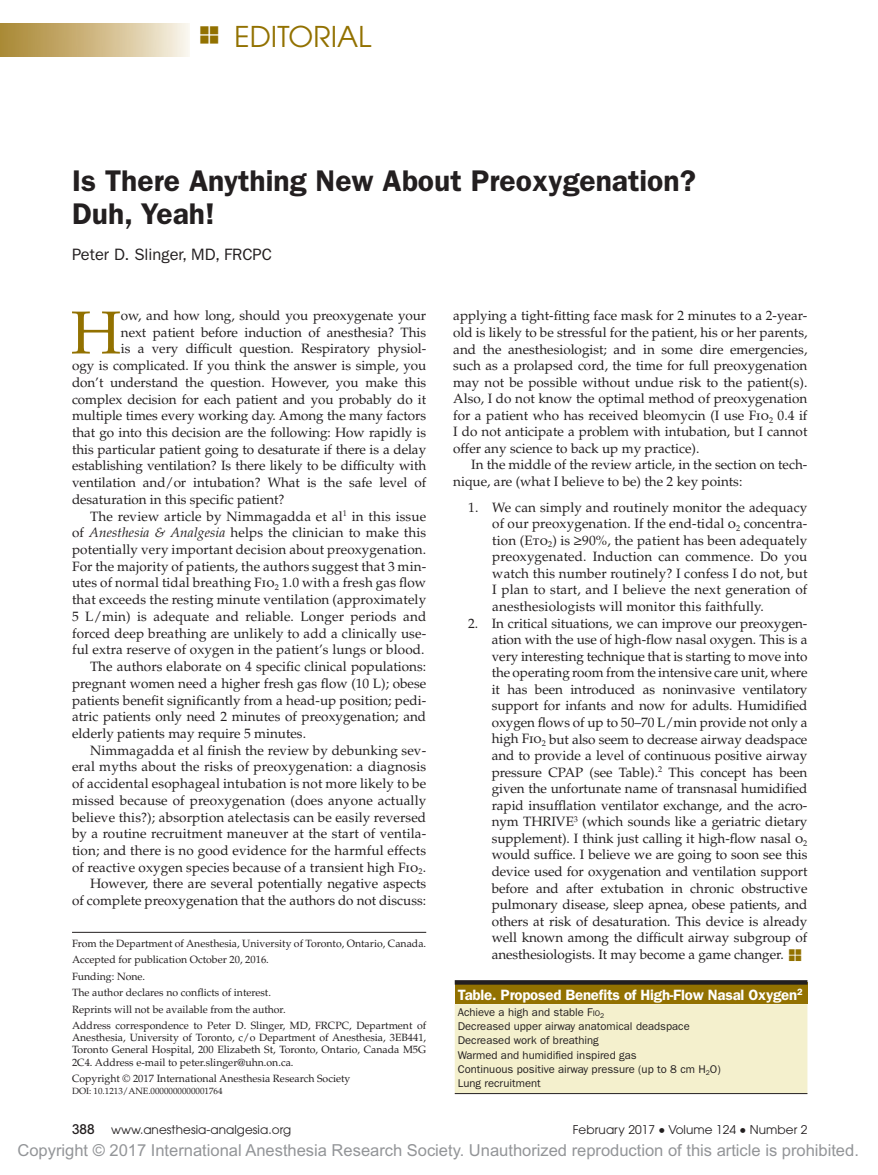
<style>
.page{position:relative;width:878px;height:1175px;background:#fff}
.page>*{position:absolute;margin:0;border:0;box-sizing:border-box;transform-origin:0 0}
.t1{font:60.6px "Palatino LT Std";color:#927100}
.t2{font:600 30px/33px "ITC Franklin Gothic Std";color:#231f20}
.t3{font:28.5px "Avant Garde";color:#927100}
.t4{font:16.5px "Arial MT Std";color:#939598}
.t5{font:16.5px "ITC Franklin Gothic Std";color:#231f20}
.t6{font:600 15px "ITC Franklin Gothic Std";letter-spacing:-.015em;color:#fff}
.t7{font:13.5px/16.5px "Palatino LT Std";color:#231f20;text-align:justify}
.t8{font:12px "Avant Garde";letter-spacing:.005em;color:#231f20}
.t9{font:11.25px/14.2px "ITC Franklin Gothic Std";color:#231f20}
.t10{font:10.5px/16.5px "Palatino LT Std";color:#231f20}
.t11{font:9px "Palatino LT Std";color:#231f20}
.s1{font-style:italic}
.s2{font-family:"Gandhari Unicode"}
.s3{font-size:8.25px}
.s4{font-weight:500;font-stretch:condensed;font-size:13.5px}
.s5{font-family:"Gandhari Unicode";font-size:18.75px}
</style>
<div class="page">
<hr style="left:72px;top:932px;width:354px;height:1px;background:#231f20">
<div style="left:454px;top:982px;width:353px;height:22px;background:#927100"></div>
<div style="left:454px;top:1004px;width:353px;height:89px;background:#f4f0cd"></div>
<hr style="left:454px;top:1093px;width:353px;height:1px;background:#231f20">
<svg style="left:454px;top:980px;width:353px;height:4px"></svg>
<div style="left:0;top:24px;width:189px;height:33px;background:linear-gradient(to right,#a8842d,#f7f0e3)"></div>
<h3 class="t3" style="left:234px;top:20px;width:138px">Editorial</h3>
<h2 class="t2" style="left:72px;top:165px;width:625px">Is There Anything New About Preoxygenation?<br>Duh, Yeah!</h2>
<p class="t5" style="left:72px;top:244px;width:201px">Peter D. Slinger, MD, FRCPC</p>
<h1 class="t1" style="left:71px;top:297px;width:52px">H</h1>
<p class="t7" style="left:121px;top:308px;width:307px">ow, and how long, should you preoxygenate your</p>
<p class="t7" style="left:121px;top:324px;width:307px">next patient before induction of anesthesia? This</p>
<p class="t7" style="left:121px;top:341px;width:307px">is a very difficult question. Respiratory physiol-</p>
<p class="t7" style="left:72px;top:357px;width:356px">ogy is complicated. If you think the answer is simple, you</p>
<p class="t7" style="left:72px;top:374px;width:356px">don’t understand the question. However, you make this</p>
<p class="t7" style="left:72px;top:391px;width:356px">complex decision for each patient and you probably do it</p>
<p class="t7" style="left:72px;top:408px;width:355px">multiple times every working day. Among the many factors</p>
<p class="t7" style="left:72px;top:424px;width:355px">that go into this decision are the following: How rapidly is</p>
<p class="t7" style="left:72px;top:441px;width:355px">this particular patient going to desaturate if there is a delay</p>
<p class="t7" style="left:72px;top:458px;width:356px">establishing ventilation? Is there likely to be difficulty with</p>
<p class="t7" style="left:72px;top:474px;width:356px">ventilation and/or intubation? What is the safe level of</p>
<p class="t7" style="left:72px;top:491px;width:214px">desaturation in this specific patient?</p>
<p class="t7" style="left:90px;top:508px;width:337px">The review article by Nimmagadda et al<sup>1</sup> in this issue</p>
<p class="t7" style="left:72px;top:525px;width:355px">of <span class="s1">Anesthesia &amp; Analgesia</span> helps the clinician to make this</p>
<p class="t7" style="left:72px;top:541px;width:355px">potentially very important decision about preoxygenation.</p>
<p class="t7" style="left:72px;top:558px;width:356px">For the majority of patients, the authors suggest that 3 min-</p>
<p class="t7" style="left:72px;top:575px;width:355px">utes of normal tidal breathing Fio<sub>2</sub> 1.0 with a fresh gas flow</p>
<p class="t7" style="left:72px;top:591px;width:355px">that exceeds the resting minute ventilation (approximately</p>
<p class="t7" style="left:72px;top:608px;width:356px">5 L/min) is adequate and reliable. Longer periods and</p>
<p class="t7" style="left:72px;top:625px;width:356px">forced deep breathing are unlikely to add a clinically use-</p>
<p class="t7" style="left:72px;top:641px;width:354px">ful extra reserve of oxygen in the patient’s lungs or blood.</p>
<p class="t7" style="left:90px;top:658px;width:337px">The authors elaborate on 4 specific clinical populations:</p>
<p class="t7" style="left:72px;top:675px;width:356px">pregnant women need a higher fresh gas flow (10 L); obese</p>
<p class="t7" style="left:72px;top:692px;width:355px">patients benefit significantly from a head-up position; pedi-</p>
<p class="t7" style="left:72px;top:708px;width:355px">atric patients only need 2 minutes of preoxygenation; and</p>
<p class="t7" style="left:72px;top:725px;width:235px">elderly patients may require 5 minutes.</p>
<p class="t7" style="left:90px;top:742px;width:338px">Nimmagadda et al finish the review by debunking sev-</p>
<p class="t7" style="left:72px;top:758px;width:356px">eral myths about the risks of preoxygenation: a diagnosis</p>
<p class="t7" style="left:72px;top:775px;width:356px">of accidental esophageal intubation is not more likely to be</p>
<p class="t7" style="left:72px;top:792px;width:356px">missed because of preoxygenation (does anyone actually</p>
<p class="t7" style="left:72px;top:809px;width:356px">believe this?); absorption atelectasis can be easily reversed</p>
<p class="t7" style="left:72px;top:825px;width:355px">by a routine recruitment maneuver at the start of ventila-</p>
<p class="t7" style="left:72px;top:842px;width:355px">tion; and there is no good evidence for the harmful effects</p>
<p class="t7" style="left:72px;top:859px;width:356px">of reactive oxygen species because of a transient high Fio<sub>2</sub>.</p>
<p class="t7" style="left:90px;top:875px;width:338px">However, there are several potentially negative aspects</p>
<p class="t7" style="left:72px;top:892px;width:355px">of complete preoxygenation that the authors do not discuss:</p>
<p class="t10" style="left:72px;top:935px;width:356px">From the Department of Anesthesia, University of Toronto, Ontario, Canada.<br>Accepted for publication October 20, 2016.<br>Funding: None.<br>The author declares no conflicts of interest.<br>Reprints will not be available from the author.<br>Address correspondence to Peter D. Slinger, MD, FRCPC, Department of</p>
<p class="t10" style="left:72px;top:1032px;width:356px;line-height:12px;text-align:justify">Anesthesia, University of Toronto, c/o Department of Anesthesia, 3EB441, Toronto General Hospital, 200 Elizabeth St, Toronto, Ontario, Canada M5G 2C4. Address e-mail to peter.slinger@uhn.on.ca.</p>
<p class="t10" style="left:72px;top:1070px;width:280px">Copyright © 2017 International Anesthesia Research Society</p>
<p class="t11" style="left:72px;top:1085px;width:152px">DOI: 10.1213/ANE.0000000000001764</p>
<p class="t7" style="left:453px;top:308px;width:356px">applying a tight-fitting face mask for 2 minutes to a 2-year&shy;old is likely to be stressful for the patient, his or her parents, and the anesthesiologist; and in some dire emergencies, such as a prolapsed cord, the time for full preoxygenation may not be possible without undue risk to the patient(s).<br>Also, I do not know the optimal method of preoxygenation for a patient who has received bleomycin (I use Fio<sub>2</sub> 0.4 if I do not anticipate a problem with intubation, but I cannot offer any science to back up my practice).</p>
<p class="t7" style="left:453px;top:457px;width:356px;text-indent:18px">In the middle of the review article, in the section on tech&shy;nique, are (what I believe to be) the 2 key points:</p>
<p class="t7" style="left:492px;top:499px;width:317px;text-indent:-24px">1. We can simply and routinely monitor the adequacy of our preoxygenation. If the end-tidal o<sub>2</sub> concentra&shy;tion (Eto<sub>2</sub>) is <span class="s2">≥</span>90%, the patient has been adequately preoxygenated. Induction can commence. Do you watch this number routinely? I confess I do not, but I plan to start, and I believe the next generation of anesthesiologists will monitor this faithfully.</p>
<p class="t7" style="left:491px;top:615px;width:317px;text-indent:-23px">2. In critical situations, we can improve our preoxygen&shy;ation with the use of high-flow nasal oxygen. This is a very interesting technique that is starting to move into the operating room from the intensive care unit, where it has been introduced as noninvasive ventilatory support for infants and now for adults. Humidified oxygen flows of up to 50–70 L/min provide not only a high Fio<sub>2</sub> but also seem to decrease airway deadspace and to provide a level of continuous positive airway pressure CPAP (see Table).<sup>2</sup> This concept has been given the unfortunate name of transnasal humidified rapid insufflation ventilator exchange, and the acro&shy;nym THRIVE<sup>3</sup> (which sounds like a geriatric dietary supplement). I think just calling it high-flow nasal o<sub>2 </sub>would suffice. I believe we are going to soon see this device used for oxygenation and ventilation support before and after extubation in chronic obstructive pulmonary disease, sleep apnea, obese patients, and others at risk of desaturation. This device is already well known among the difficult airway subgroup of anesthesiologists. It may become a game changer.</p>
<p class="t6" style="left:458px;top:985px;width:346px">Table. Proposed Benefits of High-Flow Nasal Oxygen<sup>2</sup></p>
<p class="t9" style="left:458px;top:1005px;width:264px">Achieve a high and stable F<span class="s3">io</span><sub>2<br></sub>Decreased upper airway anatomical deadspace Decreased work of breathing<br>Warmed and humidified inspired gas<br>Continuous positive airway pressure (up to 8 cm H<sub>2</sub>O)<br>Lung recruitment</p>
<p class="t8" style="left:72px;top:1123px;width:221px"><span class="s4">388</span> www.anesthesia-analgesia.org</p>
<p class="t8" style="left:573px;top:1123px;width:236px">February 2017 <span class="s5">•</span> Volume 124 <span class="s5">•</span> Number 2</p>
<p class="t4" style="left:18px;top:1141px;width:842px">Copyright © 2017 International Anesthesia Research Society. Unauthorized reproduction of this article is prohibited.</p>
</div>
